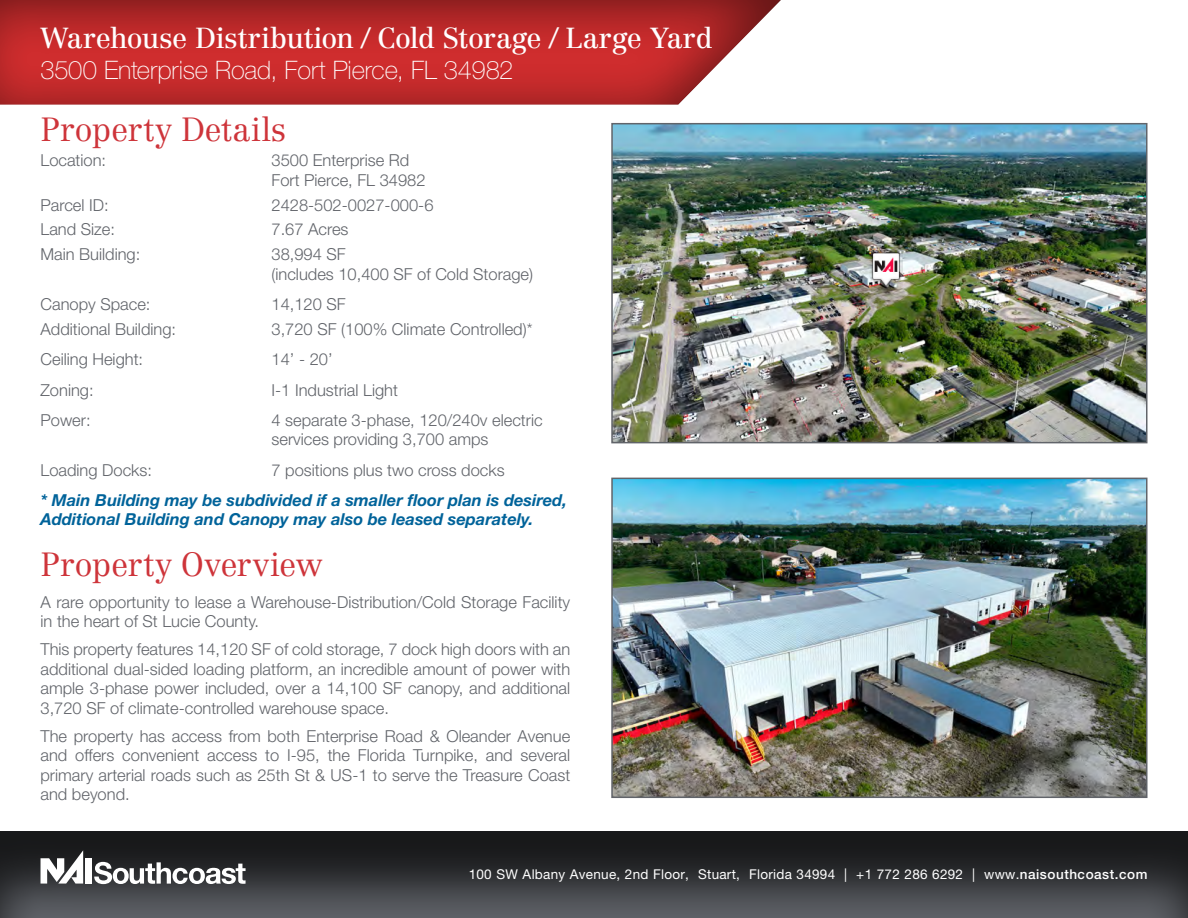
<style>
.page{position:relative;width:1188px;height:918px;background:#fff}
.page>*{position:absolute;margin:0;border:0;box-sizing:border-box;transform-origin:0 0}
.t1{font:300 33px "Centennial LT Std";letter-spacing:-.01em;color:#ce343a}
.t2{font:28.5px "Centennial LT Std";letter-spacing:-.015em;color:#fff}
.t3{font:100 25.5px "Helvetica Neue LT Std";letter-spacing:-.005em;color:#fff}
.t4{font:300 16.5px/19.5px "Helvetica Neue LT Std";color:#61646a}
.t5{font:italic 700 16.5px/19.5px "Helvetica Neue LT Std";color:#00639a}
.t6{font:13.5px "Helvetica Neue LT Std";letter-spacing:.02em;color:#fff}
.s1{font-weight:500}
</style>
<div class="page">
<div style="left:0;top:830px;width:1188px;height:88px;background:#000;opacity:.75"></div>
<div style="left:85px;top:858px;width:7px;height:26px;background:#fff"></div>
<svg style="left:41px;top:850px;width:42px;height:34px"></svg>
<svg style="left:94px;top:862px;width:152px;height:22px"></svg>
<img style="left:614px;top:126px;width:531px;height:314px">
<div style="left:611px;top:123px;width:537px;height:320px;border:2px solid #61646a"></div>
<img style="left:614px;top:481px;width:531px;height:314px">
<div style="left:611px;top:478px;width:537px;height:320px;border:2px solid #61646a"></div>
<img style="left:869px;top:250px;width:34px;height:43px">
<div style="left:0;top:0;width:793px;height:106px;background:#000;opacity:.51"></div>
<h2 class="t2" style="left:40px;top:21px;width:674px">Warehouse Distribution / Cold Storage / Large Yard</h2>
<h3 class="t3" style="left:40px;top:56px;width:474px">3500 Enterprise Road, Fort Pierce, FL 34982</h3>
<h1 class="t1" style="left:40px;top:110px;width:247px">Property Details</h1>
<p class="t4" style="left:40px;top:150px;width:67px">Location:</p>
<p class="t4" style="left:272px;top:150px;width:156px">3500 Enterprise Rd<br>Fort Pierce, FL 34982</p>
<p class="t4" style="left:40px;top:195px;width:70px">Parcel ID:</p>
<p class="t4" style="left:272px;top:195px;width:164px">2428-502-0027-000-6</p>
<p class="t4" style="left:40px;top:219px;width:76px">Land Size:</p>
<p class="t4" style="left:272px;top:219px;width:79px">7.67 Acres</p>
<p class="t4" style="left:40px;top:244px;width:101px">Main Building:</p>
<p class="t4" style="left:272px;top:244px;width:263px">38,994 SF<br>(includes 10,400 SF of Cold Storage)</p>
<p class="t4" style="left:40px;top:294px;width:112px">Canopy Space:</p>
<p class="t4" style="left:272px;top:294px;width:76px">14,120 SF</p>
<p class="t4" style="left:40px;top:319px;width:137px">Additional Building:</p>
<p class="t4" style="left:272px;top:319px;width:263px">3,720 SF (100% Climate Controlled)*</p>
<p class="t4" style="left:40px;top:349px;width:104px">Ceiling Height:</p>
<p class="t4" style="left:272px;top:349px;width:63px">14’ - 20’</p>
<p class="t4" style="left:40px;top:380px;width:55px">Zoning:</p>
<p class="t4" style="left:272px;top:380px;width:128px">I-1 Industrial Light</p>
<p class="t4" style="left:40px;top:410px;width:52px">Power:</p>
<p class="t4" style="left:272px;top:410px;width:273px">4 separate 3-phase, 120/240v electric services providing 3,700 amps</p>
<p class="t4" style="left:40px;top:460px;width:113px">Loading Docks:</p>
<p class="t4" style="left:272px;top:460px;width:235px">7 positions plus two cross docks</p>
<p class="t5" style="left:40px;top:490px;width:528px">* Main Building may be subdivided if a smaller floor plan is desired,<br>Additional Building and Canopy may also be leased separately.</p>
<h1 class="t1" style="left:40px;top:545px;width:284px">Property Overview</h1>
<p class="t4" style="left:40px;top:592px;width:531px">A rare opportunity to lease a Warehouse-Distribution/Cold Storage Facility in the heart of St Lucie County.</p>
<p class="t4" style="left:40px;top:639px;width:531px;text-align:justify">This property features 14,120 SF of cold storage, 7 dock high doors with an additional dual-sided loading platform, an incredible amount of power with ample 3-phase power included, over a 14,100 SF canopy, and additional 3,720 SF of climate-controlled warehouse space.</p>
<p class="t4" style="left:40px;top:726px;width:531px;text-align:justify">The property has access from both Enterprise Road &amp; Oleander Avenue and offers convenient access to I-95, the Florida Turnpike, and several primary arterial roads such as 25th St &amp; US-1 to serve the Treasure Coast and beyond.</p>
<p class="t6" style="left:469px;top:866px;width:680px">100 SW Albany Avenue, 2nd Floor, Stuart, Florida 34994 | +1 772 286 6292 | www.<span class="s1">naisouthcoast.com</span></p>
</div>
